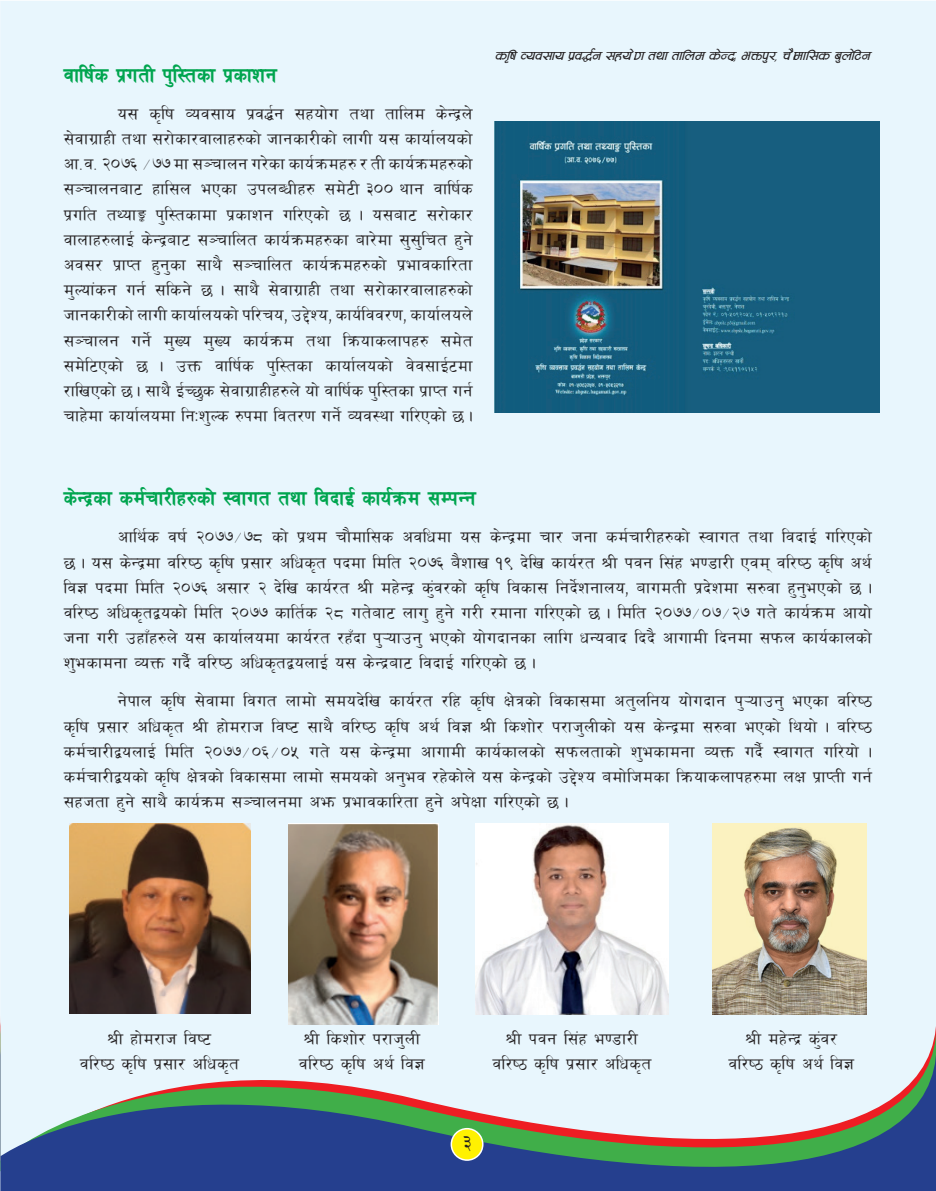
<style>
.page{position:relative;width:936px;height:1191px;background:#fff}
.page>*{position:absolute;margin:0;border:0;box-sizing:border-box;transform-origin:0 0}
.t1{font:700 24px "Preeti";color:#00a54f}
.t2{font:21px/25.2px "Preeti";color:#231f20}
.t3{font:18px "HIMALAYA TT FONT";color:#231f20}
.t4{font:italic 16.5px "Aakriti";color:#231f20}
</style>
<div class="page">
<svg style="left:0;top:1px;width:1px;height:1190px"></svg>
<div style="left:1px;top:1px;width:934px;height:1190px;background:#e8f6fd"></div>
<svg style="left:1px;top:906px;width:934px;height:285px"></svg>
<div style="left:451px;top:1128px;width:31px;height:32px;background:#fff101;border-radius:50%"></div>
<div style="left:450px;top:1128px;width:33px;height:32px;border:2px solid #fff;border-radius:50%"></div>
<img style="left:494px;top:122px;width:385px;height:290px">
<img style="left:70px;top:823px;width:180px;height:190px">
<img style="left:288px;top:823px;width:151px;height:202px">
<img style="left:475px;top:823px;width:193px;height:191px">
<img style="left:712px;top:823px;width:154px;height:191px">
<p class="t1" style="left:64px;top:63px;width:215px">jflif{s k|utL k'l:tsf k|sfzg</p>
<p class="t2" style="left:64px;top:101px;width:418px;text-indent:54px">o; s[lif Joj;fo k|j4{g ;xof]u tyf tflnd s]G›n] ;]jfu|fxL tyf ;/f]sf/jfnfx?sf]hfgsf/Lsf]nfuL o; sfof{nosf] cf=j= @)&amp;^ ÷&amp;&amp; df ;~rfng u/]sf sfo{qmdx? / tL sfo{qmdx?sf] ;~rfngaf6 xfl;n ePsf pknAwLx? ;d]6L #)) yfg jflif{s k|ult tYofÍ k'l:tsfdf k|sfzg ul/Psf] 5 . o;af6 ;/f]sf/ jfnfx?nfO{ s]G›af6 ;~rflnt sfo{qmdx?sf af/]df ;';'lrt x'g] cj;/ k|fKt x'g'sf ;fy} ;~rflnt sfo{qmdx?sf] k|efjsfl/tf d'Nof+sg ug{ ;lsg]5 . ;fy};]jfu|fxL tyf ;/f]sf/jfnfx?sf] hfgsf/Lsf]nfuL sfof{nosf]kl/ro, p2]Zo, sfo{ljj/0f, sfof{non] ;~rfng ug]{ d'Vo d'Vo sfo{qmd tyf lqmofsnfkx? ;d]t ;d]l6Psf] 5 . pQm jflif{s k'l:tsf sfof{nosf] j]j;fO{6df /flvPsf]5 . ;fy}O{R5's ;]jfu|fxLx?n]of]jflif{s k'l:tsf k|fKt ug{ rfx]df sfof{nodf lgMz'Ns ?kdf ljt/0f ug]{ Joj:yf ul/Psf]5 .</p>
<p class="t4" style="left:494px;top:46px;width:381px">sl[if Joj;fo kj| 4g{ ;xo u]f tyf tflnd sG] b,|eQmk/', r d}f fl;s an' l]6g</p>
<p class="t1" style="left:64px;top:486px;width:413px">s]G›sf sd{rf/Lx?sf]:jfut tyf ljbfO{ sfo{qmd ;DkGg</p>
<p class="t2" style="left:64px;top:525px;width:817px;text-indent:54px">cfly{s jif{ @)&amp;&amp;÷&amp;* sf]k|yd rf}dfl;s cjlwdf o; s]G›df rf/ hgf sd{rf/Lx?sf]:jfut tyf ljbfO{ ul/Psf] 5 . o; s]G›df jl/i7 s[lif k|;f/ clws[t kbdf ldlt @)&amp;^ a}zfv !( b]lv sfo{/t &gt;L kjg l;+x e08f/L Pjd\ jl/i7 s[lif cy{ lj1 kbdf ldlt @)&amp;^ c;f/ @ b]lv sfo{/t &gt;L dx]G› s'+j/sf]s[lif ljsf; lgb]{zgfno, afudtL k|b]zdf ;?jf x'g'ePsf]5 . jl/i7 clws[tåosf]ldlt @)&amp;&amp; sflt{s @* ut]af6 nfu'x'g]u/L /dfgf ul/Psf]5 . ldlt @)&amp;&amp;÷)&amp;÷@&amp; ut]sfo{qmd cfof] hgf u/L pxfFx?n]o; sfof{nodf sfo{/t /xFbf k'¥ofpg'ePsf]of]ubfgsf nflu wGojfb lbb}cfufdL lbgdf ;kmn sfo{sfnsf] z'esfdgf JoQm ub}{ jl/i7 clws[tåonfO{ o; s]Gb|af6 ljbfO{ ul/Psf]5 .</p>
<p class="t2" style="left:64px;top:689px;width:814px;text-indent:54px">g]kfn s[lif ;]jfdf ljut nfdf];dob]lv sfo{/t /lx s[lif If]qsf]ljsf;df ct'nlgo of]ubfg k'¥ofpg' ePsf jl/i7 s[lif k|;f/ clws[t &gt;L xf]d/fh lji6 ;fy}jl/i7 s[lif cy{ lj1 &gt;L lszf]/ k/fh'nLsf]o; s]G›df ;?jf ePsf]lyof]. jl/i7 sd{rf/LåonfO{ ldlt @)&amp;&amp;÷)^÷)% ut] o; s]G›df cfufdL sfo{sfnsf] ;kmntfsf] z'esfdgf JoQm ub}{ :jfut ul/of] . sd{rf/Låosf]s[lif If]qsf]ljsf;df nfdf];dosf]cg'ej /x]sf]n]o; s]G›sf]p2]Zo adf]lhdsf lqmofsnfkx?df nIf k|fKtL ug{ ;xhtf x'g];fy}sfo{qmd ;~rfngdf cem k|efjsfl/tf x'g]ck]Iff ul/Psf]5 .</p>
<p class="t2" style="left:80px;top:1026px;width:161px;text-align:center">&gt;L xf]d/fh lji6<br>jl/i7 s[lif k|;f/ clws[t</p>
<p class="t2" style="left:299px;top:1026px;width:128px">&gt;L lszf]/ k/fh'nL jl/i7 s[lif cy{ lj1</p>
<p class="t2" style="left:492px;top:1026px;width:161px;text-align:center">&gt;L kjg l;+x e08f/L jl/i7 s[lif k|;f/ clws[t</p>
<p class="t2" style="left:728px;top:1026px;width:128px;text-align:center">&gt;L dx]Gb|s'+j/ jl/i7 s[lif cy{ lj1</p>
<p class="t3" style="left:462px;top:1130px;width:11px">3</p>
</div>
